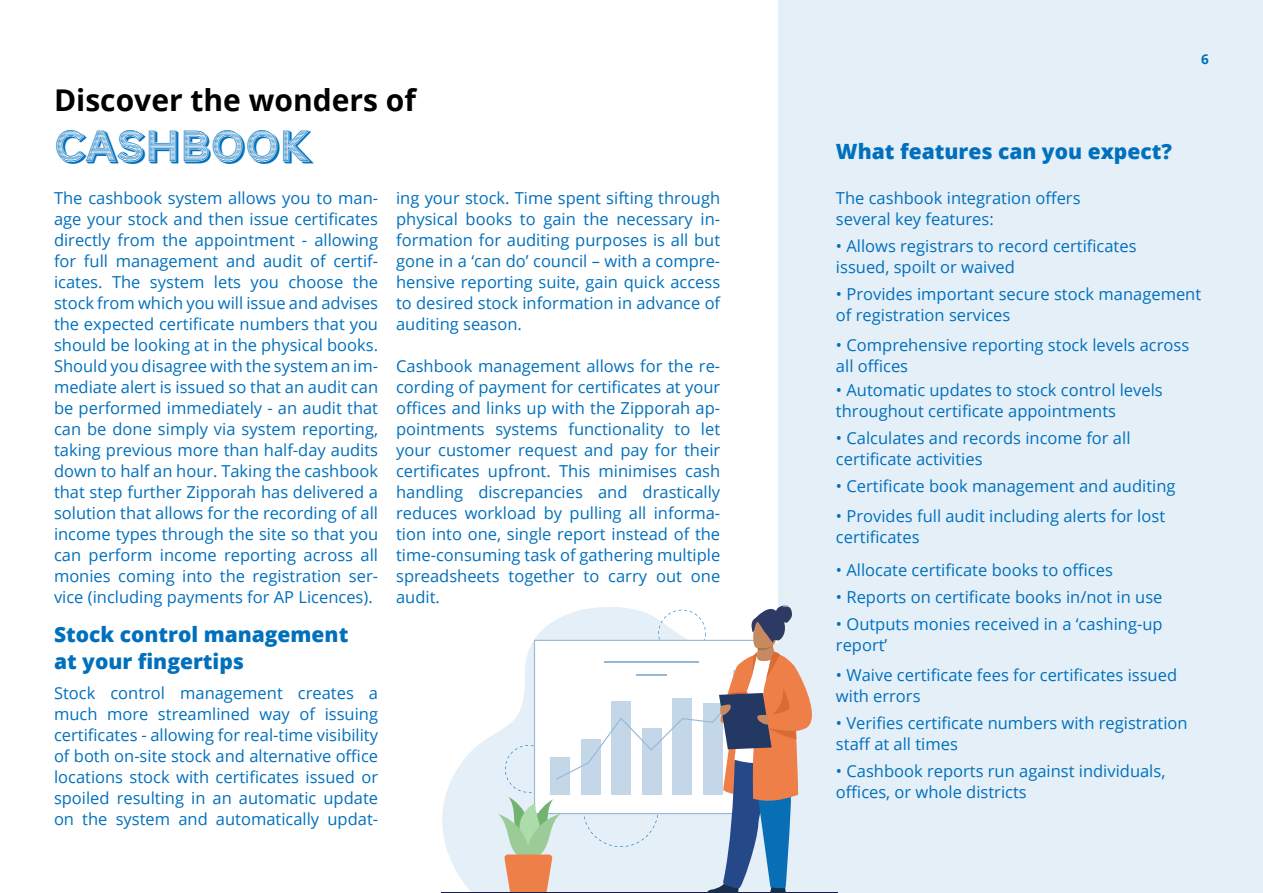
<style>
.page{position:relative;width:1263px;height:893px;background:#fff}
.page>*{position:absolute;margin:0;border:0;box-sizing:border-box;transform-origin:0 0}
.t1{font:45px "AW Conqueror Std Carved";color:#0070bd}
.t2{font:700 30px "Open Sans";color:#000}
.t3{font:800 21px/27px "Open Sans";color:#0070bd}
.t4{font:16.5px/21px "Open Sans";color:#0070bd}
.t5{font:700 13.5px "Open Sans";color:#0070bd}
</style>
<div class="page">
<div style="left:778px;top:0;width:485px;height:893px;background:#e4eff7"></div>
<svg style="left:442px;top:732px;width:56px;height:160px;fill:#e4eff7"></svg>
<hr style="left:441px;top:892px;width:396px;height:1px;background:#1b1b43">
<svg style="left:498px;top:605px;width:314px;height:288px"></svg>
<p class="t2" style="left:54px;top:79px;width:363px">Discover the wonders of</p>
<p class="t1" style="left:54px;top:122px;width:257px">CASHBOOK</p>
<p class="t4" style="left:54px;top:187px;width:326px;text-align:justify">The cashbook system allows you to man&shy;age your stock and then issue certificates directly from the appointment - allowing for full management and audit of certif&shy;icates. The system lets you choose the stock from which you will issue and advises the expected certificate numbers that you should be looking at in the physical books.<br>Should you disagree with the system an im&shy;mediate alert is issued so that an audit can be performed immediately - an audit that can be done simply via system reporting, taking previous more than half-day audits down to half an hour. Taking the cashbook that step further Zipporah has delivered a solution that allows for the recording of all income types through the site so that you can perform income reporting across all monies coming into the registration ser&shy;vice (including payments for AP Licences).</p>
<p class="t3" style="left:54px;top:620px;width:296px">Stock control management at your fingertips</p>
<p class="t4" style="left:54px;top:682px;width:326px;text-align:justify">Stock control management creates a much more streamlined way of issuing certificates - allowing for real-time visibility of both on-site stock and alternative office locations stock with certificates issued or spoiled resulting in an automatic update on the system and automatically updat-</p>
<p class="t4" style="left:396px;top:187px;width:326px;text-align:justify">ing your stock. Time spent sifting through physical books to gain the necessary in&shy;formation for auditing purposes is all but gone in a ‘can do’ council – with a compre&shy;hensive reporting suite, gain quick access to desired stock information in advance of auditing season.</p>
<p class="t4" style="left:396px;top:355px;width:326px;text-align:justify">Cashbook management allows for the re&shy;cording of payment for certificates at your offices and links up with the Zipporah ap&shy;pointments systems functionality to let your customer request and pay for their certificates upfront. This minimises cash handling discrepancies and drastically reduces workload by pulling all informa&shy;tion into one, single report instead of the time-consuming task of gathering multiple spreadsheets together to carry out one audit.</p>
<p class="t5" style="left:1201px;top:50px;width:9px">6</p>
<p class="t3" style="left:836px;top:137px;width:337px">What features can you expect?</p>
<p class="t4" style="left:836px;top:187px;width:246px">The cashbook integration offers several key features:</p>
<p class="t4" style="left:836px;top:235px;width:302px">• Allows registrars to record certificates issued, spoilt or waived</p>
<p class="t4" style="left:836px;top:283px;width:367px">• Provides important secure stock management of registration services</p>
<p class="t4" style="left:836px;top:334px;width:355px">• Comprehensive reporting stock levels across all offices</p>
<p class="t4" style="left:836px;top:379px;width:328px">• Automatic updates to stock control levels throughout certificate appointments</p>
<p class="t4" style="left:836px;top:427px;width:296px">• Calculates and records income for all certificate activities</p>
<p class="t4" style="left:836px;top:475px;width:341px">• Certificate book management and auditing</p>
<p class="t4" style="left:836px;top:505px;width:331px">• Provides full audit including alerts for lost certificates</p>
<p class="t4" style="left:836px;top:559px;width:278px">• Allocate certificate books to offices</p>
<p class="t4" style="left:836px;top:586px;width:328px">• Reports on certificate books in/not in use</p>
<p class="t4" style="left:836px;top:613px;width:328px">• Outputs monies received in a ‘cashing-up report’</p>
<p class="t4" style="left:836px;top:664px;width:343px">• Waive certificate fees for certificates issued with errors</p>
<p class="t4" style="left:836px;top:712px;width:353px">• Verifies certificate numbers with registration staff at all times</p>
<p class="t4" style="left:836px;top:760px;width:331px">• Cashbook reports run against individuals, offices, or whole districts</p>
</div>
